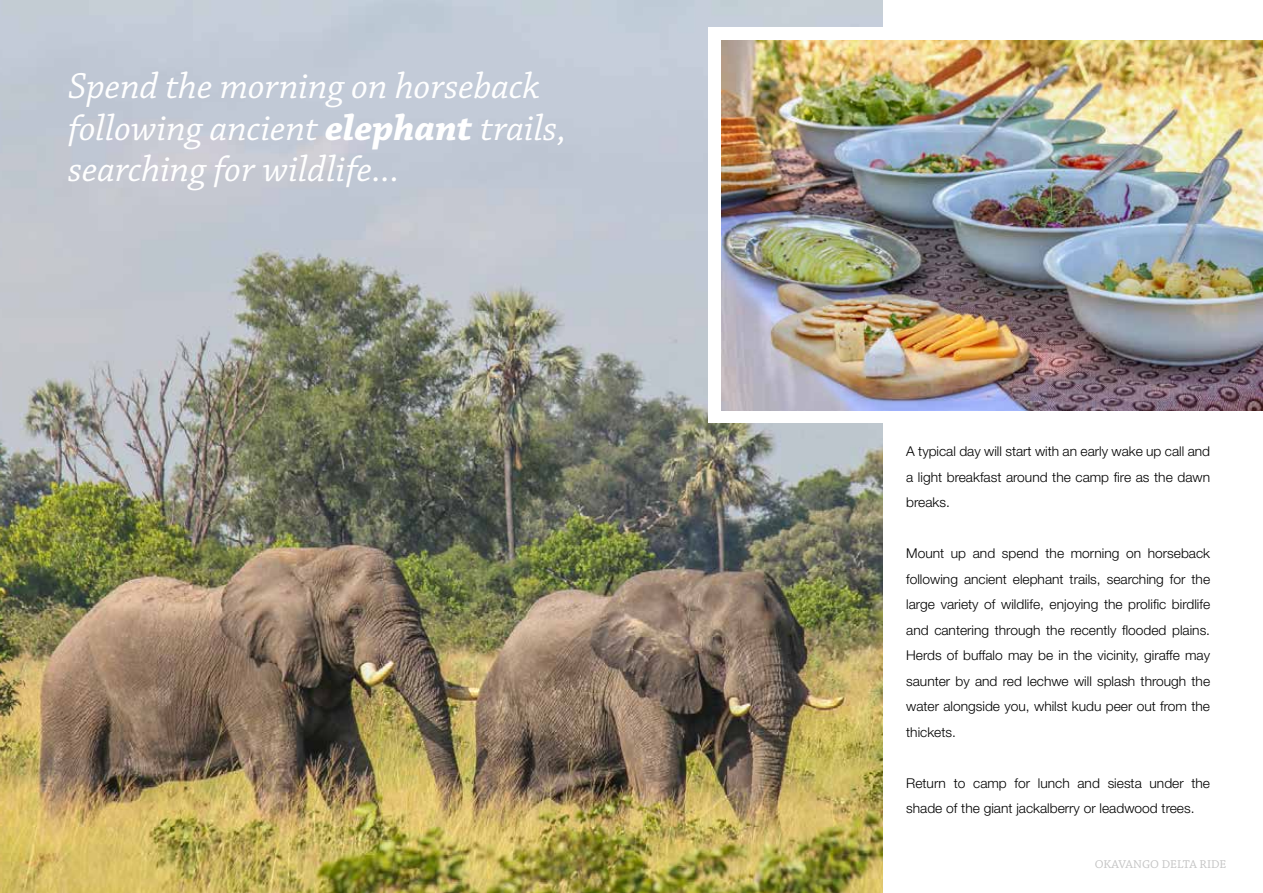
<style>
.page{position:relative;width:1263px;height:893px;background:#fff}
.page>*{position:absolute;margin:0;border:0;box-sizing:border-box;transform-origin:0 0}
.t1{font:italic 38.1px/41.4px "Chaparral Pro";color:#fff}
.t2{font:300 13.5px/25.5px "Helvetica Neue LT Std";color:#000;text-align:justify}
.t3{font:12px "Chaparral Pro";letter-spacing:-.005em;color:#c4c4c4}
.s1{font-weight:700}
</style>
<div class="page">
<img style="left:0;top:0;width:882px;height:893px">
<div style="left:708px;top:28px;width:447px;height:395px;background:#fff"></div>
<img style="left:721px;top:41px;width:542px;height:369px">
<h1 class="t1" style="left:68px;top:67px;width:500px">Spend the morning on horseback following ancient <span class="s1">elephant</span> trails, searching for wildlife...</h1>
<p class="t2" style="left:906px;top:438px;width:305px">A typical day will start with an early wake up call and a light breakfast around the camp fire as the dawn breaks.</p>
<p class="t2" style="left:906px;top:540px;width:305px">Mount up and spend the morning on horseback following ancient elephant trails, searching for the large variety of wildlife, enjoying the prolific birdlife and cantering through the recently flooded plains.<br>Herds of buffalo may be in the vicinity, giraffe may saunter by and red lechwe will splash through the water alongside you, whilst kudu peer out from the thickets.</p>
<p class="t2" style="left:906px;top:770px;width:305px">Return to camp for lunch and siesta under the shade of the giant jackalberry or leadwood trees.</p>
<p class="t3" style="left:1095px;top:858px;width:133px">OKAVANGO DELTA RIDE</p>
</div>
